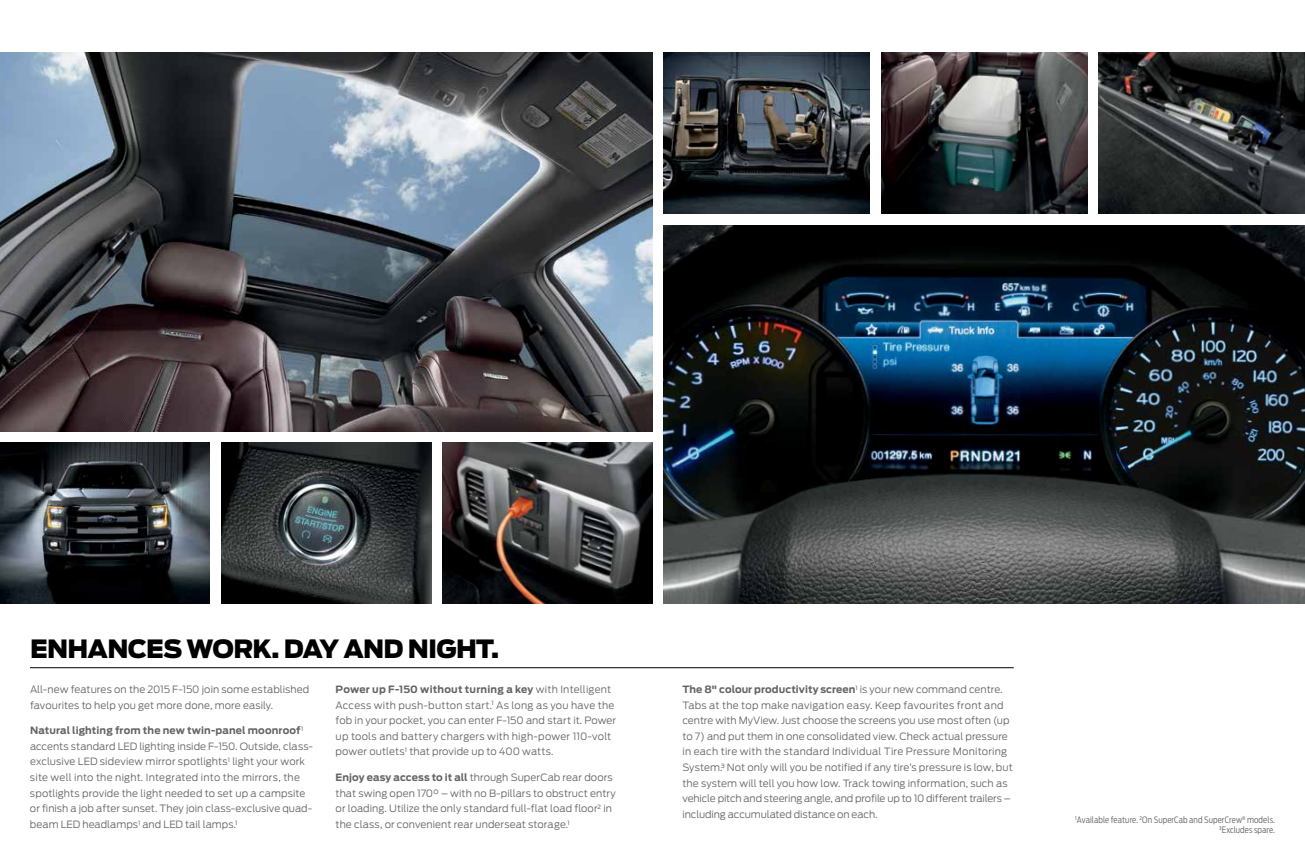
<style>
.page{position:relative;width:1305px;height:855px;background:#fff}
.page>*{position:absolute;margin:0;border:0;box-sizing:border-box;transform-origin:0 0}
.t1{font:900 25px "Ford Antenna";letter-spacing:-.03em;color:#000}
.t2{font:300 10px/15.6px "Ford Antenna";letter-spacing:.005em;color:#636466}
.t3{font:300 8.75px/9.4px "Ford Antenna Cond";letter-spacing:.01em;color:#636466;text-align:right}
.s1{font-weight:700}
</style>
<div class="page">
<img style="left:442px;top:442px;width:210px;height:162px">
<img style="left:0;top:442px;width:210px;height:162px">
<img style="left:0;top:52px;width:652px;height:379px">
<img style="left:664px;top:225px;width:641px;height:379px">
<img style="left:1099px;top:52px;width:206px;height:162px">
<img style="left:664px;top:52px;width:206px;height:162px">
<img style="left:881px;top:52px;width:207px;height:162px">
<img style="left:221px;top:442px;width:210px;height:162px">
<hr style="left:30px;top:668px;width:984px;height:1px;background:#000">
<h1 class="t1" style="left:30px;top:625px;width:471px">ENHANCES WORK. DAY AND NIGHT.</h1>
<p class="t2" style="left:30px;top:680px;width:281px">All-new features on the 2015 F-150 join some established favourites to help you get more done, more easily.</p>
<p class="t2" style="left:30px;top:722px;width:285px"><span class="s1">Natural lighting from the new twin-panel moonroof</span><sup>1 </sup>accents standard LED lighting inside F-150. Outside, class&shy;exclusive LED sideview mirror spotlights<sup>1</sup> light your work site well into the night. Integrated into the mirrors, the spotlights provide the light needed to set up a campsite or finish a job after sunset. They join class-exclusive quad&shy;beam LED headlamps<sup>1</sup> and LED tail lamps.<sup>1</sup></p>
<p class="t2" style="left:336px;top:680px;width:282px"><span class="s1">Power up F-150 without turning a key</span> with Intelligent Access with push-button start.<sup>1</sup> As long as you have the fob in your pocket, you can enter F-150 and start it. Power up tools and battery chargers with high-power 110-volt power outlets<sup>1</sup> that provide up to 400 watts.</p>
<p class="t2" style="left:336px;top:768px;width:282px"><span class="s1">Enjoy easy access to it all</span> through SuperCab rear doors that swing open 170° – with no B-pillars to obstruct entry or loading. Utilize the only standard full-flat load floor<sup>2</sup> in the class, or convenient rear underseat storage.<sup>1</sup></p>
<p class="t2" style="left:682px;top:680px;width:332px"><span class="s1">The 8" colour productivity screen</span><sup>1</sup> is your new command centre.<br>Tabs at the top make navigation easy. Keep favourites front and centre with MyView. Just choose the screens you use most often (up to 7) and put them in one consolidated view. Check actual pressure in each tire with the standard Individual Tire Pressure Monitoring System.<sup>3</sup> Not only will you be notified if any tire’s pressure is low, but the system will tell you how low. Track towing information, such as vehicle pitch and steering angle, and profile up to 10 different trailers – including accumulated distance on each.</p>
<p class="t3" style="left:1075px;top:814px;width:201px"><sup>1</sup>Available feature. <sup>2</sup>On SuperCab and SuperCrew<sup>®</sup> models.<br><sup>3</sup>Excludes spare.</p>
</div>
